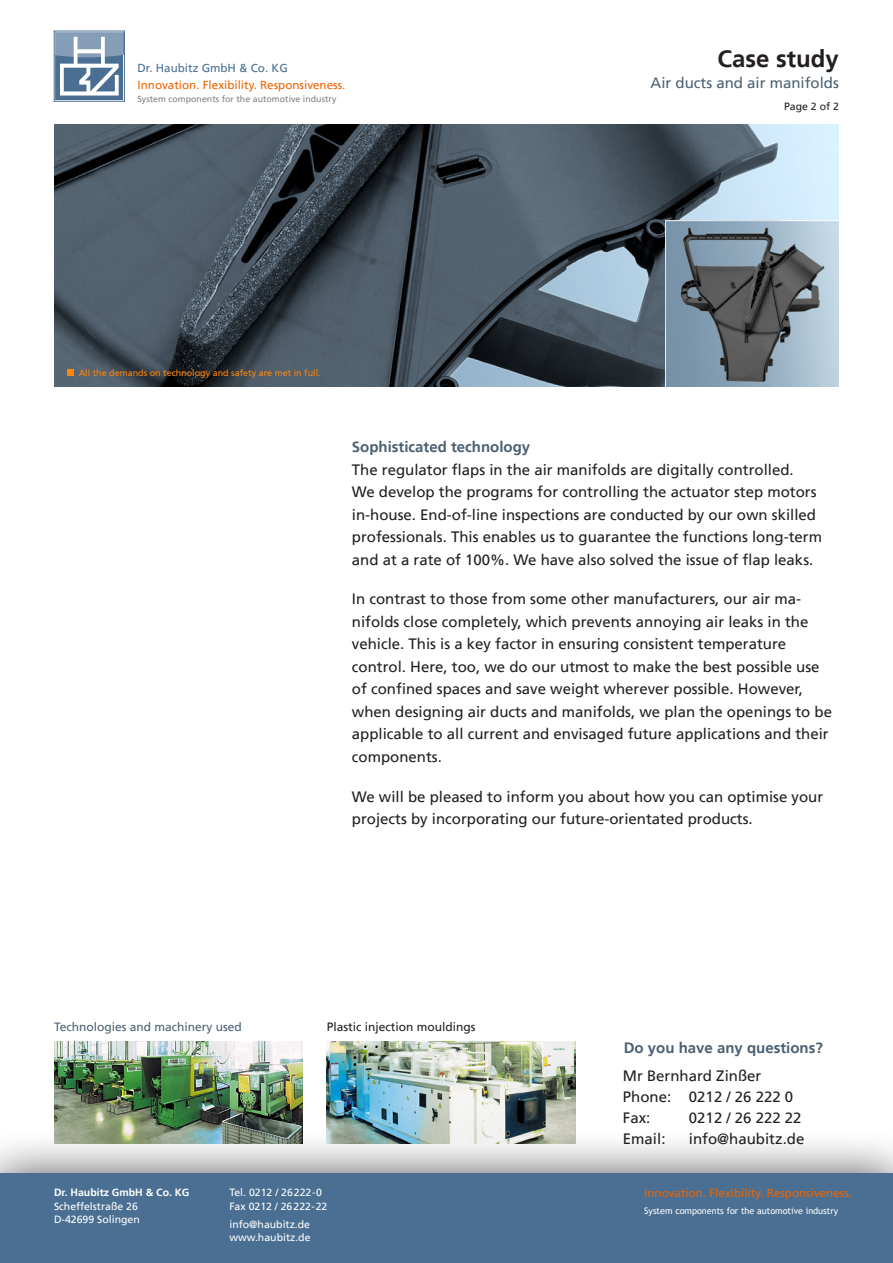
<style>
.page{position:relative;width:893px;height:1263px;background:#fff}
.page>*{position:absolute;margin:0;border:0;box-sizing:border-box;transform-origin:0 0}
.t1{font:700 24px "Frutiger LT";color:#231f20}
.t2{font:15px/22.5px "Frutiger LT";color:#231f20}
.t3{font:700 15px "Frutiger LT";color:#4b6174}
.t4{font:15px "Frutiger LT";color:#4b6174}
.t5{font:12px "Frutiger LT";color:#4b6174}
.t6{font:12px "Frutiger LT";color:#231f20}
.t7{font:11.7px "Frutiger LT";color:#ec6400}
.t8{font:11.7px "Frutiger LT";color:#4a6f92}
.t9{font:10.5px/13.5px "Frutiger LT";color:#fff}
.t10{font:700 10.5px "Frutiger LT";color:#fff}
.t11{font:10.5px "Frutiger LT";color:#231f20}
.t12{font:9px "Frutiger CE";color:#fe850a}
.t13{font:9px "Trebuchet MS";color:#fff}
.t14{font:8.85px "Frutiger LT";color:#808285}
.s1{font-family:"Trebuchet MS";font-size:11.55px;color:#4a6f92}
</style>
<div class="page">
<div style="left:0;top:1129px;width:893px;height:134px;background:#231f20;opacity:.75"></div>
<div style="left:0;top:1173px;width:893px;height:90px;background:#4a6f92"></div>
<div style="left:54px;top:31px;width:70px;height:70px;background:#4a6f92"></div>
<div style="left:54px;top:31px;width:71px;height:70px;border:1px solid #4a6f92"></div>
<svg style="left:56px;top:32px;width:67px;height:64px"></svg>
<img style="left:54px;top:124px;width:785px;height:262px">
<img style="left:665px;top:221px;width:174px;height:165px">
<img style="left:54px;top:1041px;width:249px;height:102px">
<svg style="left:67px;top:369px;width:6px;height:6px"></svg>
<img style="left:327px;top:1042px;width:249px;height:102px">
<p class="t8" style="left:138px;top:61px;width:152px">Dr. Haubitz GmbH &amp; Co. KG</p>
<p class="t7" style="left:138px;top:78px;width:209px">Innovation. Flexibility. Responsiveness.</p>
<p class="t14" style="left:138px;top:94px;width:200px">System components for the automotive industry</p>
<p class="t12" style="left:79px;top:367px;width:244px">All the demands on technology and safety are met in full.</p>
<h1 class="t1" style="left:718px;top:44px;width:123px">Case study</h1>
<p class="t4" style="left:651px;top:74px;width:190px">Air ducts and air manifolds</p>
<p class="t11" style="left:784px;top:100px;width:56px">Page 2 of 2</p>
<p class="t3" style="left:352px;top:438px;width:180px">Sophisticated technology</p>
<p class="t2" style="left:352px;top:459px;width:472px">The regulator flaps in the air manifolds are digitally controlled.<br>We develop the programs for controlling the actuator step motors in-house. End-of-line inspections are conducted by our own skilled professionals. This enables us to guarantee the functions long-term and at a rate of 100%. We have also solved the issue of flap leaks.</p>
<p class="t2" style="left:352px;top:588px;width:482px">In contrast to those from some other manufacturers, our air ma&shy;nifolds close completely, which prevents annoying air leaks in the vehicle. This is a key factor in ensuring consistent temperature control. Here, too, we do our utmost to make the best possible use of confined spaces and save weight wherever possible. However, when designing air ducts and manifolds, we plan the openings to be applicable to all current and envisaged future applications and their components.</p>
<p class="t2" style="left:352px;top:785px;width:473px">We will be pleased to inform you about how you can optimise your projects by incorporating our future-orientated products.</p>
<p class="t5" style="left:54px;top:1020px;width:189px">Technologies and machinery used</p>
<p class="t6" style="left:327px;top:1020px;width:150px">Plastic injection mouldings</p>
<p class="t10" style="left:54px;top:1186px;width:137px">Dr. Haubitz GmbH &amp; Co. KG</p>
<p class="t9" style="left:54px;top:1199px;width:87px">Scheffelstraße 26<br>D-42699 Solingen</p>
<p class="t9" style="left:229px;top:1186px;width:100px">Tel. 0212 / 26222-0<br>Fax 0212 / 26222-22</p>
<p class="t9" style="left:229px;top:1217px;width:83px">info@haubitz.de www.haubitz.de</p>
<p class="t3" style="left:624px;top:1039px;width:201px">Do you have any questions?</p>
<p class="t2" style="left:623px;top:1065px;width:172px;line-height:21px">Mr Bernhard Zinßer<br>Phone: 0212 / 26 222 0<br>Fax:</p>
<p class="t2" style="left:689px;top:1106px;width:114px">0212 / 26 222 22</p>
<p class="t2" style="left:623px;top:1127px;width:44px">Email:</p>
<p class="t2" style="left:689px;top:1127px;width:117px">info@haubitz.de</p>
<p class="t7" style="left:644px;top:1186px;width:214px">Innovation. Flexibility. Responsiveness.<span class="s1">.</span></p>
<p class="t13" style="left:644px;top:1205px;width:196px">System components for the automotive industry</p>
</div>
